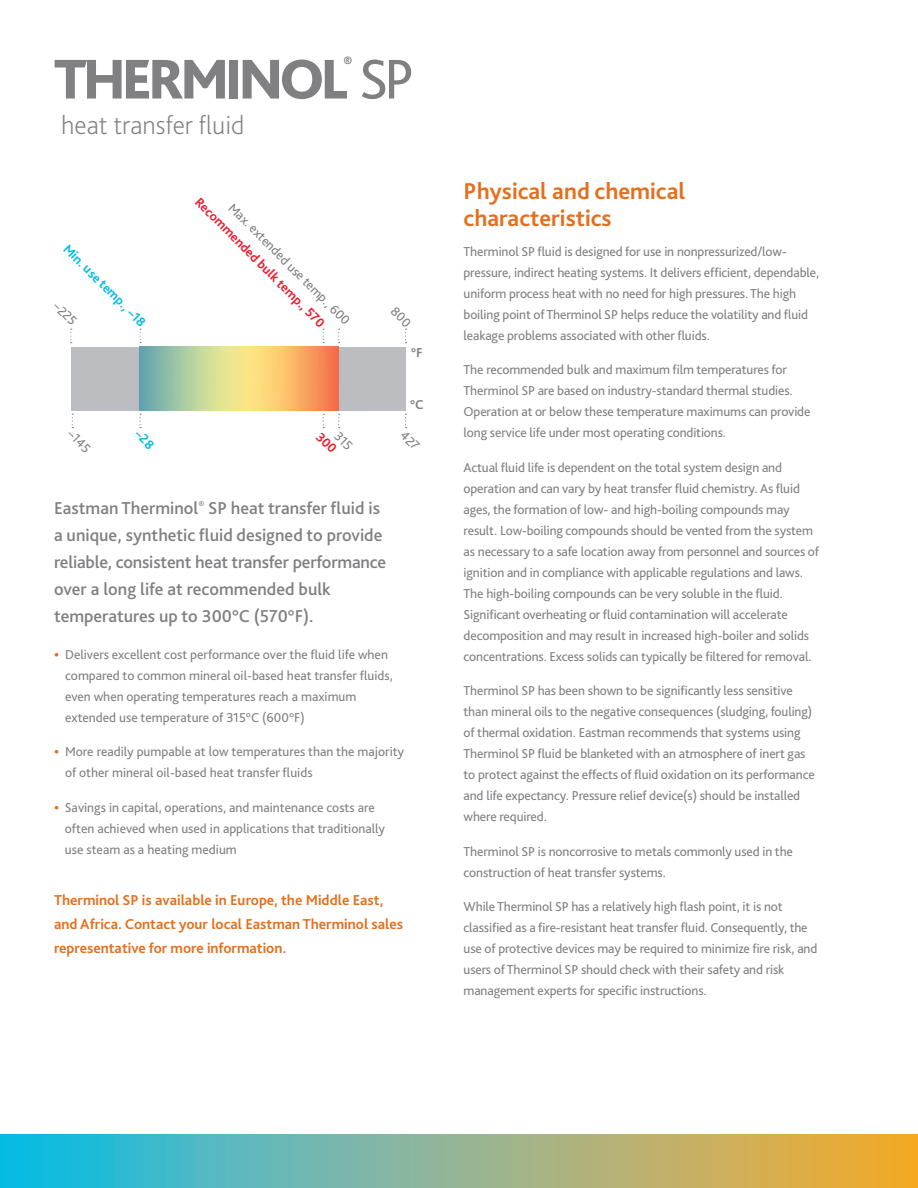
<style>
.page{position:relative;width:918px;height:1188px;background:#fff}
.page>*{position:absolute;margin:0;border:0;box-sizing:border-box;transform-origin:0 0}
.t1{font:800 58.65px "Bliss Pro";letter-spacing:-.075em;color:#808083}
.t2{font:200 27px "Bliss Pro";color:#808083}
.Heads{font:700 24px/27px "Bliss Pro";color:#e4701e}
.Intro_Copy{font:500 18px/27px "Bliss Pro";color:#808083}
.t3{font:800 15.75px "Bliss Pro";color:#808083}
.Intro_Copy___Availab{font:700 15px/24px "Bliss Pro";color:#e4701e}
.Temperature_Range_Gu{font:13.5px/21px "Bliss Pro";letter-spacing:-.01em;color:#808083}
.Temperature_Range_Gu-2{font:700 13.5px "Bliss Pro";color:#ee1b2d}
.Temperature_Range_Gu-3{font:700 13.5px "Bliss Pro";color:#02bce5}
.Temperature_Range_Gu-4{font:700 13.5px "Bliss Pro";color:#808083}
.s1{font-weight:400}
.s2{font-size:16.5px;color:#e4701e}
</style>
<div class="page">
<svg style="left:0;top:1134px;width:918px;height:54px;background:#8bb490"></svg>
<div style="left:72px;top:347px;width:334px;height:64px;background:#bcbdc0"></div>
<img style="left:139px;top:347px;width:200px;height:64px">
<svg style="left:70px;top:329px;width:2px;height:14px"></svg>
<svg style="left:338px;top:329px;width:2px;height:14px"></svg>
<svg style="left:405px;top:328px;width:2px;height:15px"></svg>
<svg style="left:405px;top:414px;width:2px;height:15px"></svg>
<svg style="left:139px;top:414px;width:3px;height:15px"></svg>
<svg style="left:322px;top:414px;width:19px;height:15px"></svg>
<p class="t3" style="left:343px;top:52px;width:10px">®</p>
<p class="t1" style="left:54px;top:43px;width:362px">THERMINOL <span class="s1">SP</span></p>
<p class="t2" style="left:61px;top:108px;width:185px">heat transfer fluid</p>
<p class="Temperature_Range_Gu-3" style="left:72px;top:241px;width:112px;rotate:45deg">Min. use temp., –18</p>
<p class="Temperature_Range_Gu" style="left:63px;top:296px;width:28px;rotate:45deg">–225</p>
<p class="Temperature_Range_Gu" style="left:78px;top:424px;width:28px;rotate:45deg">–145</p>
<p class="Temperature_Range_Gu-2" style="left:203px;top:194px;width:179px;rotate:45deg">Recommended bulk temp., 570</p>
<p class="Temperature_Range_Gu" style="left:238px;top:198px;width:167px;rotate:45deg">Max. extended use temp., 600</p>
<p class="Temperature_Range_Gu-4" style="left:411px;top:344px;width:13px">°F</p>
<p class="Temperature_Range_Gu-4" style="left:410px;top:396px;width:15px">°C</p>
<p class="Intro_Copy" style="left:54px;top:494px;width:334px">Eastman Therminol<sup>®</sup> SP heat transfer fluid is a unique, synthetic fluid designed to provide reliable, consistent heat transfer performance over a long life at recommended bulk temperatures up to 300°C (570°F).</p>
<p class="Temperature_Range_Gu" style="left:65px;top:643px;width:329px;text-indent:-11px"><span class="s2">•</span> Delivers excellent cost performance over the fluid life when compared to common mineral oil-based heat transfer fluids, even when operating temperatures reach a maximum extended use temperature of 315°C (600°F)</p>
<p class="Temperature_Range_Gu" style="left:65px;top:741px;width:341px;text-indent:-11px"><span class="s2">•</span> More readily pumpable at low temperatures than the majority of other mineral oil-based heat transfer fluids</p>
<p class="Temperature_Range_Gu" style="left:65px;top:796px;width:322px;text-indent:-11px"><span class="s2">•</span> Savings in capital, operations, and maintenance costs are often achieved when used in applications that traditionally use steam as a heating medium</p>
<p class="Intro_Copy___Availab" style="left:54px;top:887px;width:351px">Therminol SP is available in Europe, the Middle East, and Africa. Contact your local Eastman Therminol sales representative for more information.</p>
<p class="Heads" style="left:464px;top:177px;width:223px">Physical and chemical characteristics</p>
<p class="Temperature_Range_Gu" style="left:464px;top:240px;width:357px">Therminol SP fluid is designed for use in nonpressurized/low&shy;pressure, indirect heating systems. It delivers efficient, dependable, uniform process heat with no need for high pressures. The high boiling point of Therminol SP helps reduce the volatility and fluid leakage problems associated with other fluids.</p>
<p class="Temperature_Range_Gu" style="left:464px;top:359px;width:348px">The recommended bulk and maximum film temperatures for Therminol SP are based on industry-standard thermal studies.<br>Operation at or below these temperature maximums can provide long service life under most operating conditions.</p>
<p class="Temperature_Range_Gu" style="left:464px;top:456px;width:357px">Actual fluid life is dependent on the total system design and operation and can vary by heat transfer fluid chemistry. As fluid ages, the formation of low- and high-boiling compounds may result. Low-boiling compounds should be vented from the system as necessary to a safe location away from personnel and sources of ignition and in compliance with applicable regulations and laws.<br>The high-boiling compounds can be very soluble in the fluid.<br>Significant overheating or fluid contamination will accelerate decomposition and may result in increased high-boiler and solids concentrations. Excess solids can typically be filtered for removal.</p>
<p class="Temperature_Range_Gu" style="left:464px;top:680px;width:353px">Therminol SP has been shown to be significantly less sensitive than mineral oils to the negative consequences (sludging, fouling) of thermal oxidation. Eastman recommends that systems using Therminol SP fluid be blanketed with an atmosphere of inert gas to protect against the effects of fluid oxidation on its performance and life expectancy. Pressure relief device(s) should be installed where required.</p>
<p class="Temperature_Range_Gu" style="left:464px;top:840px;width:331px">Therminol SP is noncorrosive to metals commonly used in the construction of heat transfer systems.</p>
<p class="Temperature_Range_Gu" style="left:464px;top:896px;width:355px">While Therminol SP has a relatively high flash point, it is not classified as a fire-resistant heat transfer fluid. Consequently, the use of protective devices may be required to minimize fire risk, and users of Therminol SP should check with their safety and risk management experts for specific instructions.</p>
</div>
